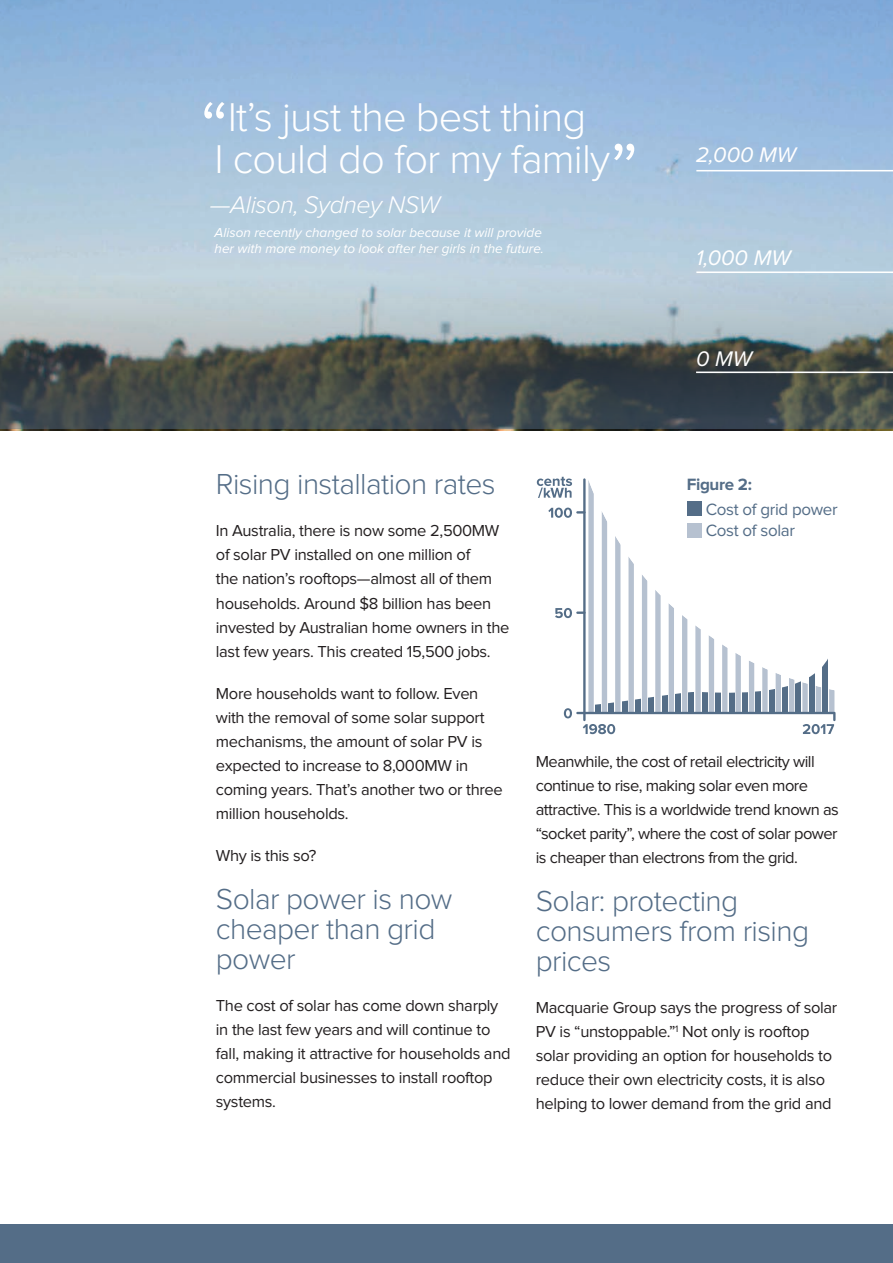
<style>
.page{position:relative;width:893px;height:1263px;background:#fff}
.page>*{position:absolute;margin:0;border:0;box-sizing:border-box;transform-origin:0 0}
.t1{font:300 83.25px "Proxima Nova";color:#fff}
.t2{font:300 41.7px/41.7px "Proxima Nova";letter-spacing:-.02em;color:#fff;text-align:center}
.t3{font:300 30px/30px "Proxima Nova";letter-spacing:-.02em;color:#546d87}
.t4{font:italic 300 25.05px "Proxima Nova";letter-spacing:-.02em;color:#fff}
.t5{font:italic 21.9px "Proxima Nova";color:#fff}
.t6{font:16.95px "Proxima Nova";letter-spacing:-.02em;color:#546d87}
.t7{font:700 16.95px "Proxima Nova";letter-spacing:-.02em;color:#546d87}
.t8{font:16.5px/24px "Proxima Nova";letter-spacing:-.02em;color:#231f20}
.t9{font:italic 13.5px/16.2px "Proxima Nova";color:#fff}
.s1{font-size:83.25px}
</style>
<div class="page">
<img style="left:0;top:0;width:893px;height:430px">
<svg style="left:0;top:276px;width:893px;height:153px;background:#768082"></svg>
<hr style="left:696px;top:170px;width:197px;height:1px;background:#fff">
<hr style="left:696px;top:271px;width:197px;height:2px;background:#fff">
<div style="left:0;top:1224px;width:893px;height:39px;background:#546d87"></div>
<hr style="left:696px;top:371px;width:197px;height:2px;background:#fff">
<svg style="left:537px;top:477px;width:298px;height:257px"></svg>
<h2 class="t2" style="left:199px;top:98px;width:412px"><span class="s1">“</span>It’s just the best thing<br>I could do for my family</h2>
<h3 class="t4" style="left:210px;top:194px;width:232px">—Alison, Sydney NSW</h3>
<h1 class="t1" style="left:609px;top:134px;width:32px">”</h1>
<h3 class="t5" style="left:696px;top:145px;width:102px">2,000 MW</h3>
<p class="t9" style="left:215px;top:225px;width:331px">Alison recently changed to solar because it will provide her with more money to look after her girls in the future.</p>
<h3 class="t5" style="left:696px;top:248px;width:96px">1,000 MW</h3>
<h3 class="t5" style="left:696px;top:348px;width:58px">0 MW</h3>
<h3 class="t3" style="left:216px;top:471px;width:281px">Rising installation rates</h3>
<p class="t8" style="left:216px;top:520px;width:295px">In Australia, there is now some 2,500MW of solar PV installed on one million of<br>the nation’s rooftops—almost all of them households. Around $8 billion has been invested by Australian home owners in the last few years. This created 15,500 jobs.</p>
<p class="t8" style="left:216px;top:682px;width:288px">More households want to follow. Even with the removal of some solar support mechanisms, the amount of solar PV is expected to increase to 8,000MW in coming years. That’s another two or three million households.</p>
<p class="t8" style="left:216px;top:844px;width:102px">Why is this so?</p>
<h3 class="t3" style="left:216px;top:885px;width:238px">Solar power is now cheaper than grid power</h3>
<p class="t8" style="left:216px;top:994px;width:296px">The cost of solar has come down sharply in the last few years and will continue to fall, making it attractive for households and commercial businesses to install rooftop systems.</p>
<p class="t7" style="left:687px;top:477px;width:67px">Figure 2:</p>
<p class="t6" style="left:706px;top:523px;width:91px">Cost of solar</p>
<p class="t6" style="left:706px;top:501px;width:133px">Cost of grid power</p>
<p class="t8" style="left:536px;top:750px;width:305px">Meanwhile, the cost of retail electricity will continue to rise, making solar even more attractive. This is a worldwide trend known as “socket parity”, where the cost of solar power is cheaper than electrons from the grid.</p>
<h3 class="t3" style="left:536px;top:888px;width:275px">Solar: protecting consumers from rising prices</h3>
<p class="t8" style="left:536px;top:996px;width:303px">Macquarie Group says the progress of solar PV is “unstoppable.”<sup>1</sup> Not only is rooftop solar providing an option for households to reduce their own electricity costs, it is also helping to lower demand from the grid and</p>
</div>
